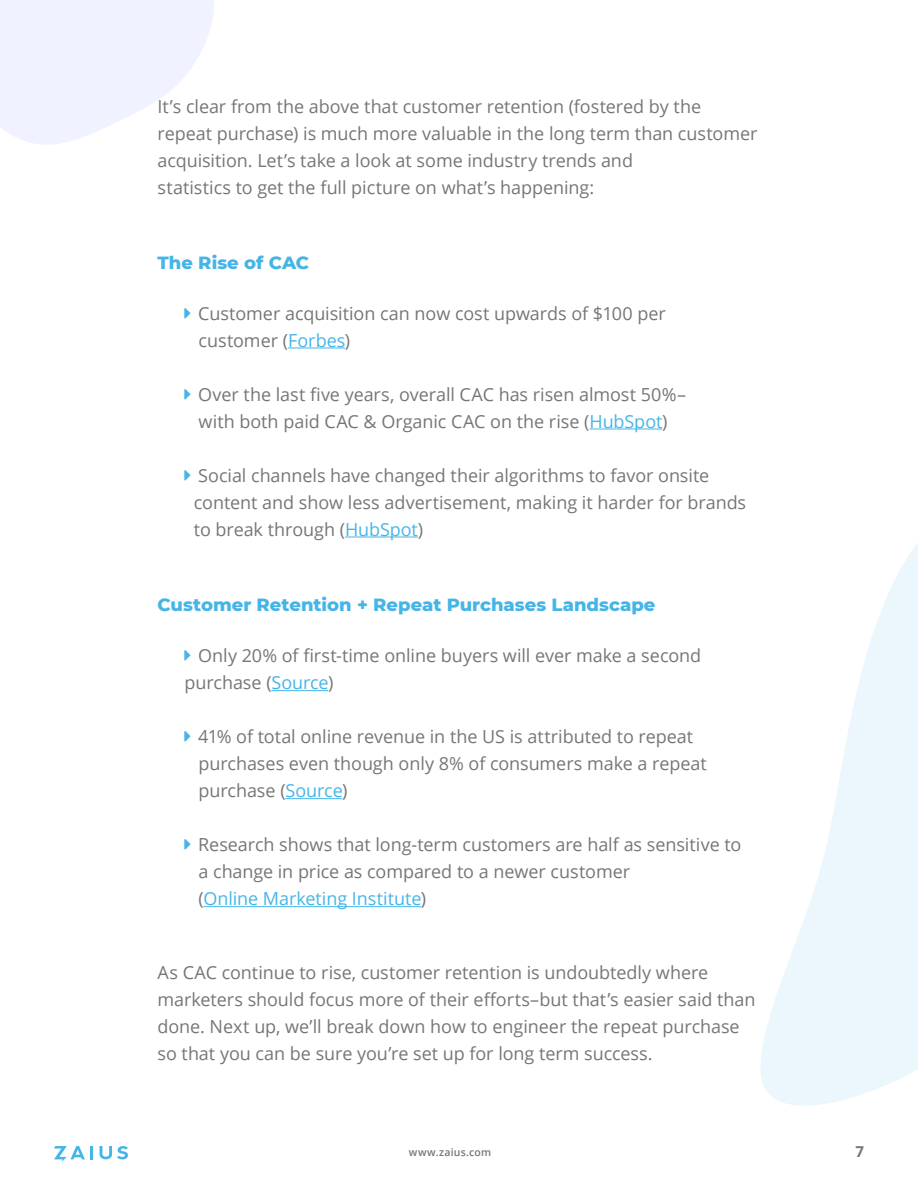
<style>
.page{position:relative;width:918px;height:1188px;background:#fff}
.page>*{position:absolute;margin:0;border:0;box-sizing:border-box;transform-origin:0 0}
.t1{font:18px/27px "Open Sans";letter-spacing:-.005em;color:#767676}
.t2{font:800 18px "Montserrat";color:#45b5e8}
.t3{font:700 15px "Open Sans";color:#767676}
.t4{font:600 10.5px "Open Sans";letter-spacing:.025em;color:#767676}
.s1{color:#45b5e8}
</style>
<div class="page">
<svg style="left:54px;top:1146px;width:39px;height:16px"></svg>
<svg style="left:100px;top:1146px;width:28px;height:13px"></svg>
<svg style="left:0;top:0;width:214px;height:145px"></svg>
<svg style="left:761px;top:543px;width:157px;height:563px;fill:#ebf7fc"></svg>
<hr style="left:288px;top:348px;width:57px;height:1px;background:#45b5e8">
<hr style="left:590px;top:429px;width:72px;height:1px;background:#45b5e8">
<hr style="left:345px;top:537px;width:73px;height:1px;background:#45b5e8">
<hr style="left:271px;top:690px;width:57px;height:1px;background:#45b5e8">
<hr style="left:285px;top:798px;width:57px;height:1px;background:#45b5e8">
<hr style="left:203px;top:906px;width:218px;height:1px;background:#45b5e8">
<p class="t1" style="left:158px;top:93px;width:602px">It’s clear from the above that customer retention (fostered by the repeat purchase) is much more valuable in the long term than customer acquisition. Let’s take a look at some industry trends and<br>statistics to get the full picture on what’s happening:</p>
<p class="t2" style="left:158px;top:249px;width:153px">The Rise of CAC</p>
<p class="t1" style="left:198px;top:299px;width:469px">Customer acquisition can now cost upwards of $100 per customer (<span class="s1">Forbes</span>)</p>
<p class="t1" style="left:198px;top:380px;width:489px">Over the last five years, overall CAC has risen almost 50%– with both paid CAC &amp; Organic CAC on the rise (<span class="s1">HubSpot</span>)</p>
<p class="t1" style="left:194px;top:461px;width:554px">Social channels have changed their algorithms to favor onsite content and show less advertisement, making it harder for brands to break through (<span class="s1">HubSpot</span>)</p>
<p class="t2" style="left:158px;top:592px;width:500px">Customer Retention + Repeat Purchases Landscape</p>
<p class="t1" style="left:184px;top:642px;width:518px;text-indent:14px">Only 20% of first-time online buyers will ever make a second purchase (<span class="s1">Source</span>)</p>
<p class="t1" style="left:198px;top:723px;width:510px">41% of total online revenue in the US is attributed to repeat purchases even though only 8% of consumers make a repeat purchase (<span class="s1">Source</span>)</p>
<p class="t1" style="left:198px;top:831px;width:545px">Research shows that long-term customers are half as sensitive to a change in price as compared to a newer customer<br>(<span class="s1">Online Marketing Institute</span>)</p>
<p class="t1" style="left:157px;top:959px;width:600px">As CAC continue to rise, customer retention is undoubtedly where marketers should focus more of their efforts–but that’s easier said than done. Next up, we’ll break down how to engineer the repeat purchase so that you can be sure you’re set up for long term success.</p>
<p class="t4" style="left:409px;top:1145px;width:84px">www.zaius.com</p>
<p class="t3" style="left:855px;top:1141px;width:10px">7</p>
</div>
